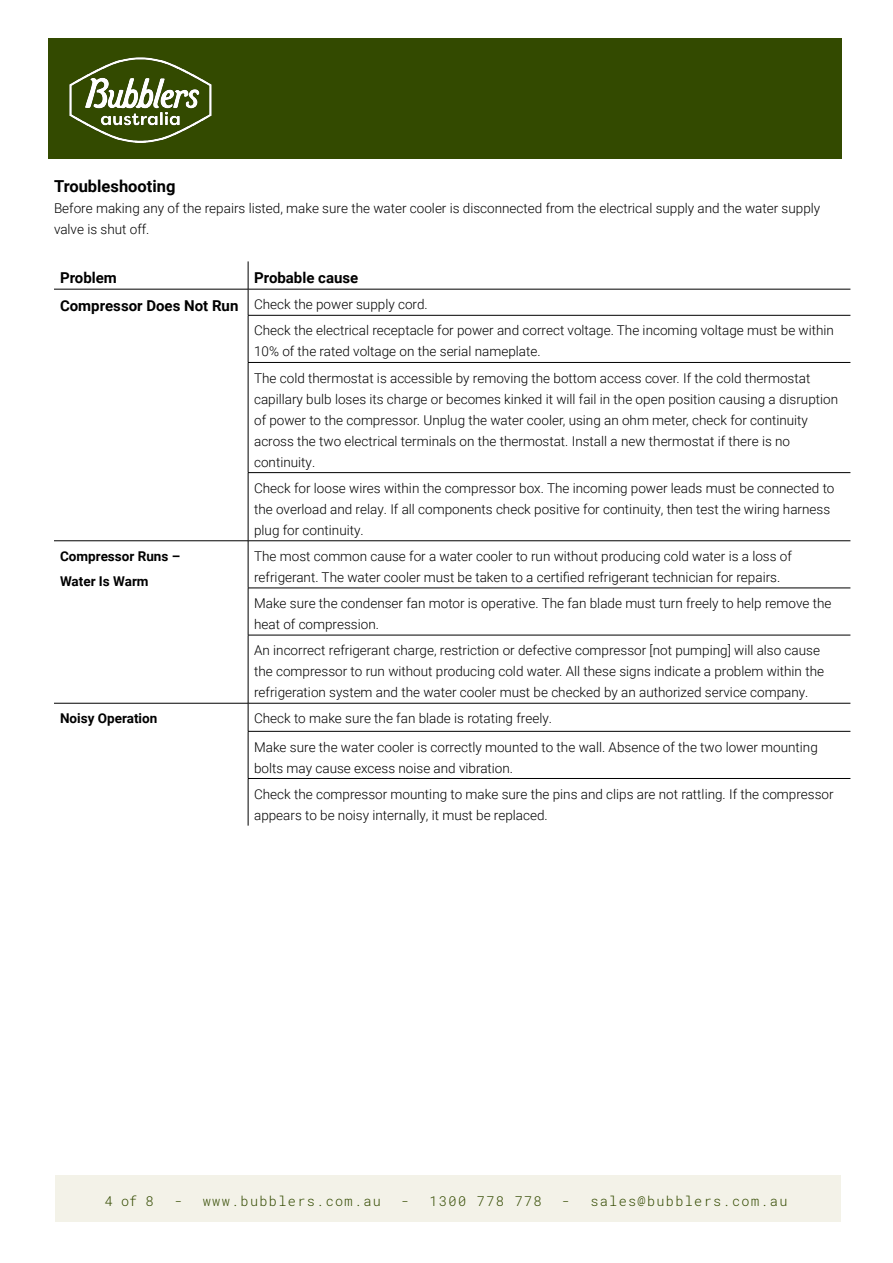
<style>
.page{position:relative;width:893px;height:1263px;background:#fff}
.page>*{position:absolute;margin:0;border:0;box-sizing:border-box;transform-origin:0 0}
.t1{font:700 16.5px "Roboto";color:#000}
.t2{font:700 15px "Roboto";color:#000}
.t3{font:300 13.5px/21px "Roboto";color:#000}
.t4{font:300 13.5px "Roboto Mono";letter-spacing:.1em;color:#334a00}
.t5{font:700 13.5px/25.2px "Roboto";color:#000}
.s1{font-weight:700;font-size:15px}
</style>
<div class="page">
<div style="left:48px;top:38px;width:794px;height:121px;background:#334a00"></div>
<img style="left:69px;top:57px;width:143px;height:86px">
<div style="left:55px;top:1176px;width:785px;height:46px;background:#f3f2e8"></div>
<hr style="left:54px;top:289px;width:194px;height:1px;background:#000">
<hr style="left:248px;top:289px;width:602px;height:1px;background:#000">
<svg style="left:248px;top:261px;width:1px;height:54px"></svg>
<hr style="left:248px;top:315px;width:602px;height:1px;background:#000">
<hr style="left:248px;top:315px;width:1px;height:47px;background:#000">
<hr style="left:248px;top:362px;width:602px;height:1px;background:#000">
<hr style="left:248px;top:363px;width:1px;height:109px;background:#000">
<hr style="left:248px;top:472px;width:602px;height:1px;background:#000">
<hr style="left:248px;top:473px;width:1px;height:68px;background:#000">
<hr style="left:54px;top:540px;width:194px;height:1px;background:#000">
<hr style="left:248px;top:540px;width:602px;height:1px;background:#000">
<hr style="left:248px;top:541px;width:1px;height:47px;background:#000">
<hr style="left:248px;top:588px;width:602px;height:1px;background:#000">
<hr style="left:248px;top:588px;width:1px;height:47px;background:#000">
<hr style="left:248px;top:635px;width:602px;height:1px;background:#000">
<hr style="left:248px;top:635px;width:1px;height:68px;background:#000">
<hr style="left:54px;top:703px;width:194px;height:1px;background:#000">
<hr style="left:248px;top:703px;width:602px;height:1px;background:#000">
<svg style="left:248px;top:703px;width:1px;height:28px"></svg>
<hr style="left:248px;top:731px;width:602px;height:1px;background:#000">
<hr style="left:248px;top:731px;width:1px;height:47px;background:#000">
<hr style="left:248px;top:778px;width:602px;height:1px;background:#000">
<hr style="left:248px;top:779px;width:1px;height:47px;background:#000">
<p class="t1" style="left:54px;top:175px;width:123px">Troubleshooting</p>
<p class="t3" style="left:54px;top:198px;width:768px">Before making any of the repairs listed, make sure the water cooler is disconnected from the electrical supply and the water supply valve is shut off.</p>
<p class="t2" style="left:60px;top:267px;width:58px">Problem</p>
<p class="t2" style="left:254px;top:267px;width:106px">Probable cause</p>
<p class="t3" style="left:254px;top:291px;width:581px;line-height:26.1px;text-indent:-194px"><span class="s1">Compressor Does Not Run</span> Check the power supply cord.<br>Check the electrical receptacle for power and correct voltage. The incoming voltage must be within</p>
<p class="t3" style="left:254px;top:338px;width:558px;line-height:26.1px">10% of the rated voltage on the serial nameplate.<br>The cold thermostat is accessible by removing the bottom access cover. If the cold thermostat</p>
<p class="t3" style="left:254px;top:388px;width:585px">capillary bulb loses its charge or becomes kinked it will fail in the open position causing a disruption of power to the compressor. Unplug the water cooler, using an ohm meter, check for continuity across the two electrical terminals on the thermostat. Install a new thermostat if there is no continuity.</p>
<p class="t3" style="left:254px;top:477px;width:582px">Check for loose wires within the compressor box. The incoming power leads must be connected to the overload and relay. If all components check positive for continuity, then test the wiring harness plug for continuity.</p>
<p class="t5" style="left:60px;top:543px;width:122px">Compressor Runs –<br>Water Is Warm</p>
<p class="t3" style="left:254px;top:545px;width:539px">The most common cause for a water cooler to run without producing cold water is a loss of refrigerant. The water cooler must be taken to a certified refrigerant technician for repairs.</p>
<p class="t3" style="left:254px;top:592px;width:579px">Make sure the condenser fan motor is operative. The fan blade must turn freely to help remove the heat of compression.</p>
<p class="t3" style="left:254px;top:639px;width:571px">An incorrect refrigerant charge, restriction or defective compressor [not pumping] will also cause the compressor to run without producing cold water. All these signs indicate a problem within the refrigeration system and the water cooler must be checked by an authorized service company.</p>
<p class="t5" style="left:60px;top:705px;width:99px">Noisy Operation</p>
<p class="t3" style="left:254px;top:704px;width:565px;line-height:28px">Check to make sure the fan blade is rotating freely.<br>Make sure the water cooler is correctly mounted to the wall. Absence of the two lower mounting</p>
<p class="t3" style="left:254px;top:754px;width:581px;line-height:26.1px">bolts may cause excess noise and vibration.<br>Check the compressor mounting to make sure the pins and clips are not rattling. If the compressor</p>
<p class="t3" style="left:254px;top:804px;width:295px">appears to be noisy internally, it must be replaced.</p>
<p class="t4" style="left:105px;top:1191px;width:50px">4 of 8</p>
<p class="t4" style="left:174px;top:1191px;width:208px">- www.bubblers.com.au</p>
<p class="t4" style="left:401px;top:1191px;width:142px">- 1300 778 778</p>
<p class="t4" style="left:562px;top:1191px;width:227px">- sales@bubblers.com.au</p>
</div>
